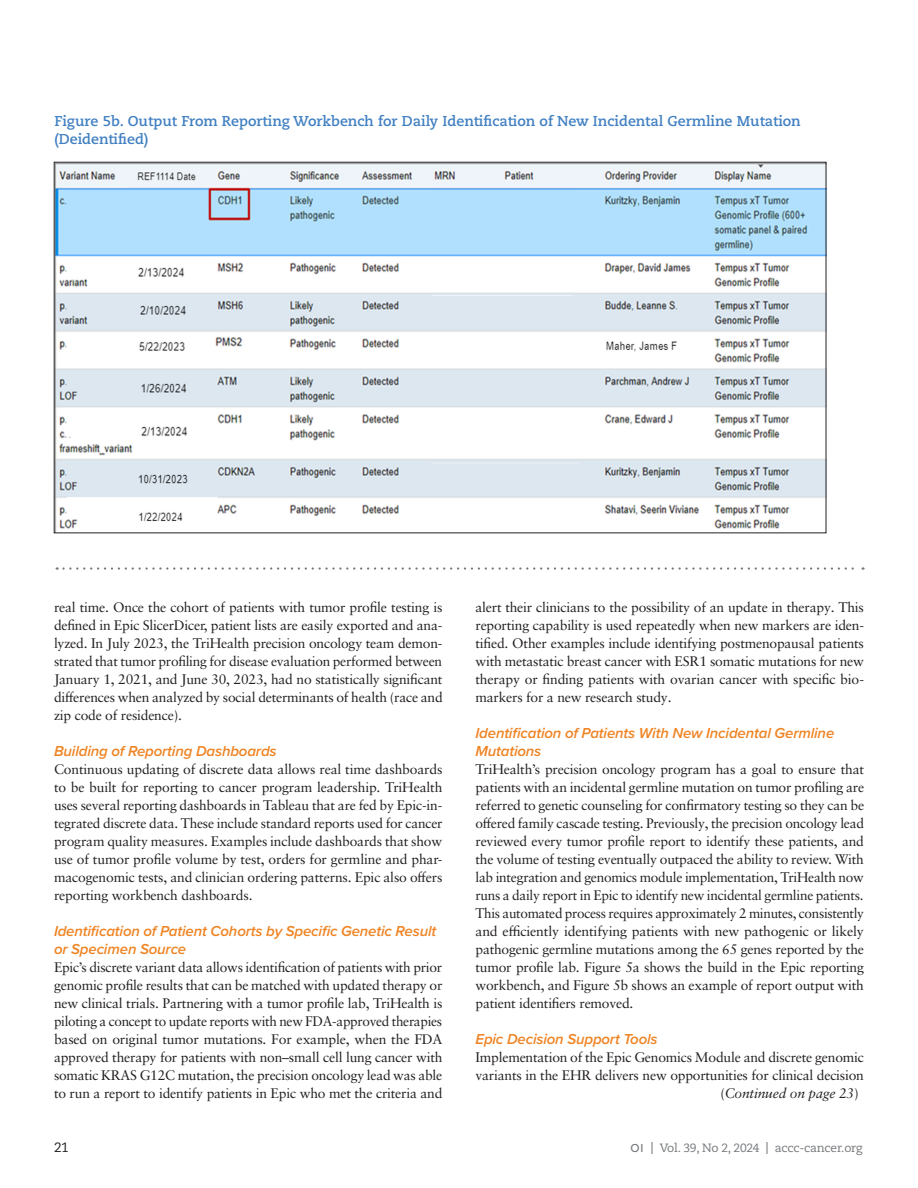
<style>
.page{position:relative;width:918px;height:1188px;background:#fff}
.page>*{position:absolute;margin:0;border:0;box-sizing:border-box;transform-origin:0 0}
.Feature_Secondary_Subhead{font:italic 600 15px/18px "Proxima Nova";letter-spacing:-.01em;color:#ef8424}
.Table_Fig_Color_Title{font:700 14.25px/18px "Caecilia LT Pro 75";color:#4180c2}
.Feature_Text__no_indent{font:13.8px/18px "Sabon LT Pro";letter-spacing:-.015em;color:#231f20;text-align:justify}
.Feature_Text__no_indent-2{font:italic 13.8px "Sabon LT Pro";letter-spacing:-.015em;color:#231f20}
.t1{font:13.5px "Caecilia LT Pro 55 Roman";color:#231f20}
.t2{font:12px "Caecilia LT Pro 55 Roman";letter-spacing:-.02em;color:#76787b}
.s1{font-style:normal}
.s2{font-family:"Proxima Nova";font-weight:500}
.s3{font-family:"Caecilia LT Pro 75";font-weight:700}
</style>
<div class="page">
<img style="left:56px;top:164px;width:768px;height:367px">
<svg style="left:57px;top:567px;width:807px;height:3px"></svg>
<p class="Table_Fig_Color_Title" style="left:55px;top:111px;width:748px">Figure 5b. Output From Reporting Workbench for Daily Identification of New Incidental Germline Mutation (Deidentified)</p>
<p class="Feature_Text__no_indent" style="left:54px;top:598px;width:390px">real time. Once the cohort of patients with tumor profile testing is defined in Epic SlicerDicer, patient lists are easily exported and ana&shy;lyzed. In July 2023, the TriHealth precision oncology team demon&shy;strated that tumor profiling for disease evaluation performed between January 1, 2021, and June 30, 2023, had no statistically significant differences when analyzed by social determinants of health (race and zip code of residence).</p>
<p class="Feature_Secondary_Subhead" style="left:54px;top:742px;width:224px">Building of Reporting Dashboards</p>
<p class="Feature_Text__no_indent" style="left:54px;top:760px;width:390px">Continuous updating of discrete data allows real time dashboards to be built for reporting to cancer program leadership. TriHealth uses several reporting dashboards in Tableau that are fed by Epic-in&shy;tegrated discrete data. These include standard reports used for cancer program quality measures. Examples include dashboards that show use of tumor profile volume by test, orders for germline and phar&shy;macogenomic tests, and clinician ordering patterns. Epic also offers reporting workbench dashboards.</p>
<p class="Feature_Secondary_Subhead" style="left:54px;top:922px;width:384px">Identification of Patient Cohorts by Specific Genetic Result or Specimen Source</p>
<p class="Feature_Text__no_indent" style="left:54px;top:958px;width:390px">Epic’s discrete variant data allows identification of patients with prior genomic profile results that can be matched with updated therapy or new clinical trials. Partnering with a tumor profile lab, TriHealth is piloting a concept to update reports with new FDA-approved therapies based on original tumor mutations. For example, when the FDA approved therapy for patients with non–small cell lung cancer with somatic KRAS G12C mutation, the precision oncology lead was able to run a report to identify patients in Epic who met the criteria and</p>
<p class="Feature_Text__no_indent" style="left:476px;top:598px;width:390px">alert their clinicians to the possibility of an update in therapy. This reporting capability is used repeatedly when new markers are iden&shy;tified. Other examples include identifying postmenopausal patients with metastatic breast cancer with ESR1 somatic mutations for new therapy or finding patients with ovarian cancer with specific bio&shy;markers for a new research study.</p>
<p class="Feature_Secondary_Subhead" style="left:476px;top:724px;width:360px">Identification of Patients With New Incidental Germline<br>Mutations</p>
<p class="Feature_Text__no_indent" style="left:476px;top:760px;width:390px">TriHealth’s precision oncology program has a goal to ensure that patients with an incidental germline mutation on tumor profiling are referred to genetic counseling for confirmatory testing so they can be offered family cascade testing. Previously, the precision oncology lead reviewed every tumor profile report to identify these patients, and the volume of testing eventually outpaced the ability to review. With lab integration and genomics module implementation, TriHealth now runs a daily report in Epic to identify new incidental germline patients.<br>This automated process requires approximately 2 minutes, consistently and efficiently identifying patients with new pathogenic or likely pathogenic germline mutations among the 65 genes reported by the tumor profile lab. Figure 5a shows the build in the Epic reporting workbench, and Figure 5b shows an example of report output with patient identifiers removed.</p>
<p class="Feature_Secondary_Subhead" style="left:476px;top:1030px;width:184px">Epic Decision Support Tools</p>
<p class="Feature_Text__no_indent" style="left:476px;top:1048px;width:390px">Implementation of the Epic Genomics Module and discrete genomic variants in the EHR delivers new opportunities for clinical decision</p>
<p class="Feature_Text__no_indent-2" style="left:720px;top:1085px;width:140px"><span class="s1">(</span>Continued on page 23<span class="s1">)</span></p>
<p class="t1" style="left:54px;top:1138px;width:16px">21</p>
<p class="t2" style="left:631px;top:1140px;width:233px"><span class="s2">OI</span> <span class="s3">|</span> Vol. 39, No 2, 2024 <span class="s3">|</span> accc-cancer.org</p>
</div>
